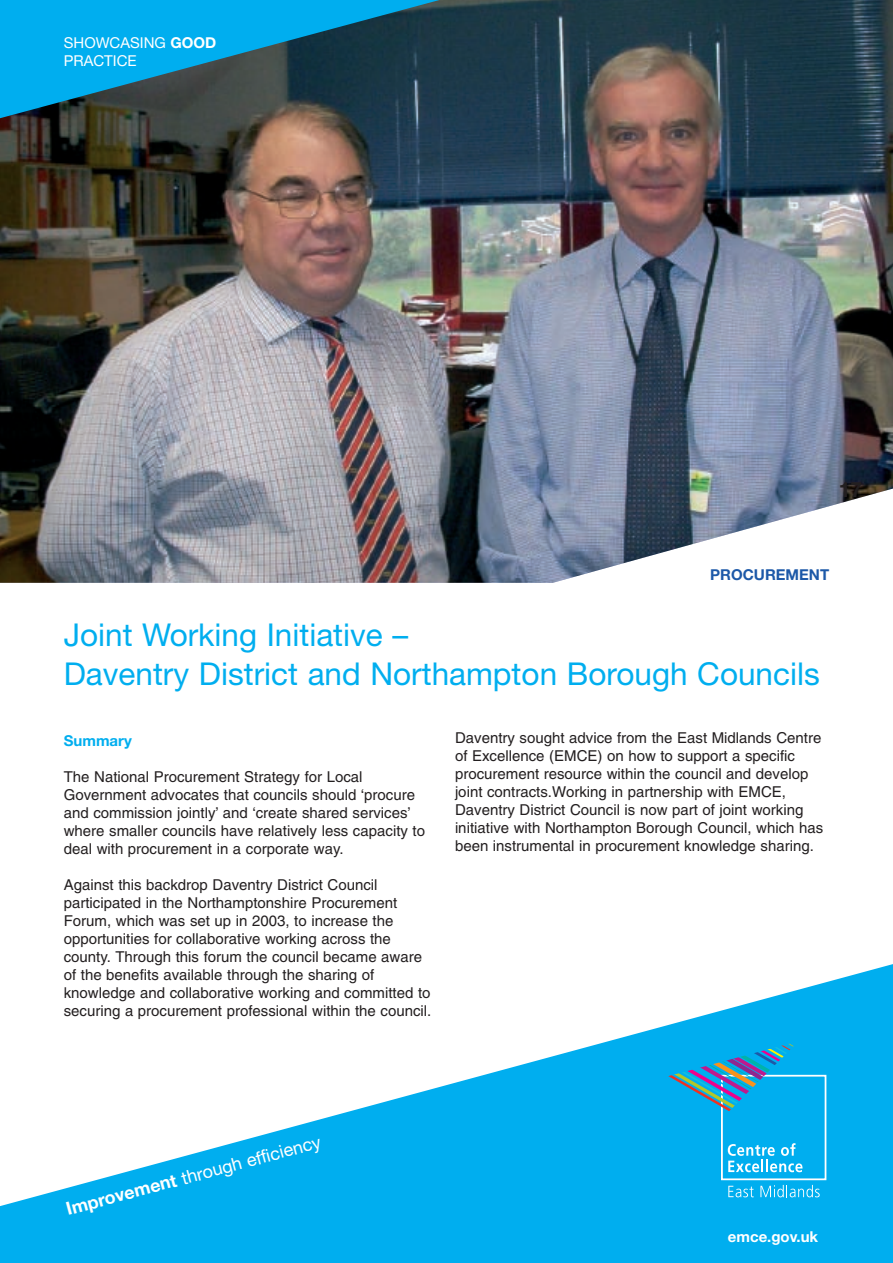
<style>
.page{position:relative;width:893px;height:1263px;background:#fff}
.page>*{position:absolute;margin:0;border:0;box-sizing:border-box;transform-origin:0 0}
.t1{font:31.5px/39px "Helvetica Neue";color:#00aeef}
.t2{font:700 21px "Helvetica Neue";color:#231f20}
.t3{font:18px "Helvetica Neue";color:#fff}
.t4{font:15px/18px "Helvetica";color:#231f20}
.t5{font:15px/18px "Helvetica Neue";color:#fff}
.t6{font:700 15px "Helvetica Neue";color:#1d59a8}
.t7{font:700 15px "Helvetica Neue";color:#fff}
.t8{font:700 15px "Helvetica Neue";color:#00aeef}
.s1{font-weight:700}
</style>
<div class="page">
<img style="left:0;top:0;width:893px;height:583px">
<svg style="left:0;top:964px;width:893px;height:299px;fill:#00aeef"></svg>
<svg style="left:0;top:0;width:487px;height:122px;background:#186e8e"></svg>
<svg style="left:667px;top:1041px;width:159px;height:156px;background:#19ace6"></svg>
<p class="t5" style="left:64px;top:35px;width:154px">SHOWCASING <span class="s1">GOOD<br></span>PRACTICE</p>
<h2 class="t2" style="left:839px;top:476px;width:25px">17</h2>
<p class="t6" style="left:710px;top:565px;width:120px">PROCUREMENT</p>
<h1 class="t1" style="left:64px;top:618px;width:757px">Joint Working Initiative –<br>Daventry District and Northampton Borough Councils</h1>
<p class="t8" style="left:64px;top:732px;width:70px">Summary</p>
<p class="t4" style="left:64px;top:769px;width:363px">The National Procurement Strategy for Local Government advocates that councils should ‘procure and commission jointly’ and ‘create shared services’ where smaller councils have relatively less capacity to deal with procurement in a corporate way.</p>
<p class="t4" style="left:64px;top:877px;width:369px">Against this backdrop Daventry District Council participated in the Northamptonshire Procurement Forum, which was set up in 2003, to increase the opportunities for collaborative working across the county. Through this forum the council became aware of the benefits available through the sharing of knowledge and collaborative working and committed to securing a procurement professional within the council.</p>
<p class="t4" style="left:455px;top:730px;width:370px">Daventry sought advice from the East Midlands Centre of Excellence (EMCE) on how to support a specific procurement resource within the council and develop joint contracts.Working in partnership with EMCE, Daventry District Council is now part of joint working initiative with Northampton Borough Council, which has been instrumental in procurement knowledge sharing.</p>
<p class="t3" style="left:65px;top:1203px;width:264px;rotate:-15deg"><span class="s1">Improvement</span> through efficiency</p>
<p class="t7" style="left:728px;top:1227px;width:92px">emce.gov.uk</p>
</div>
